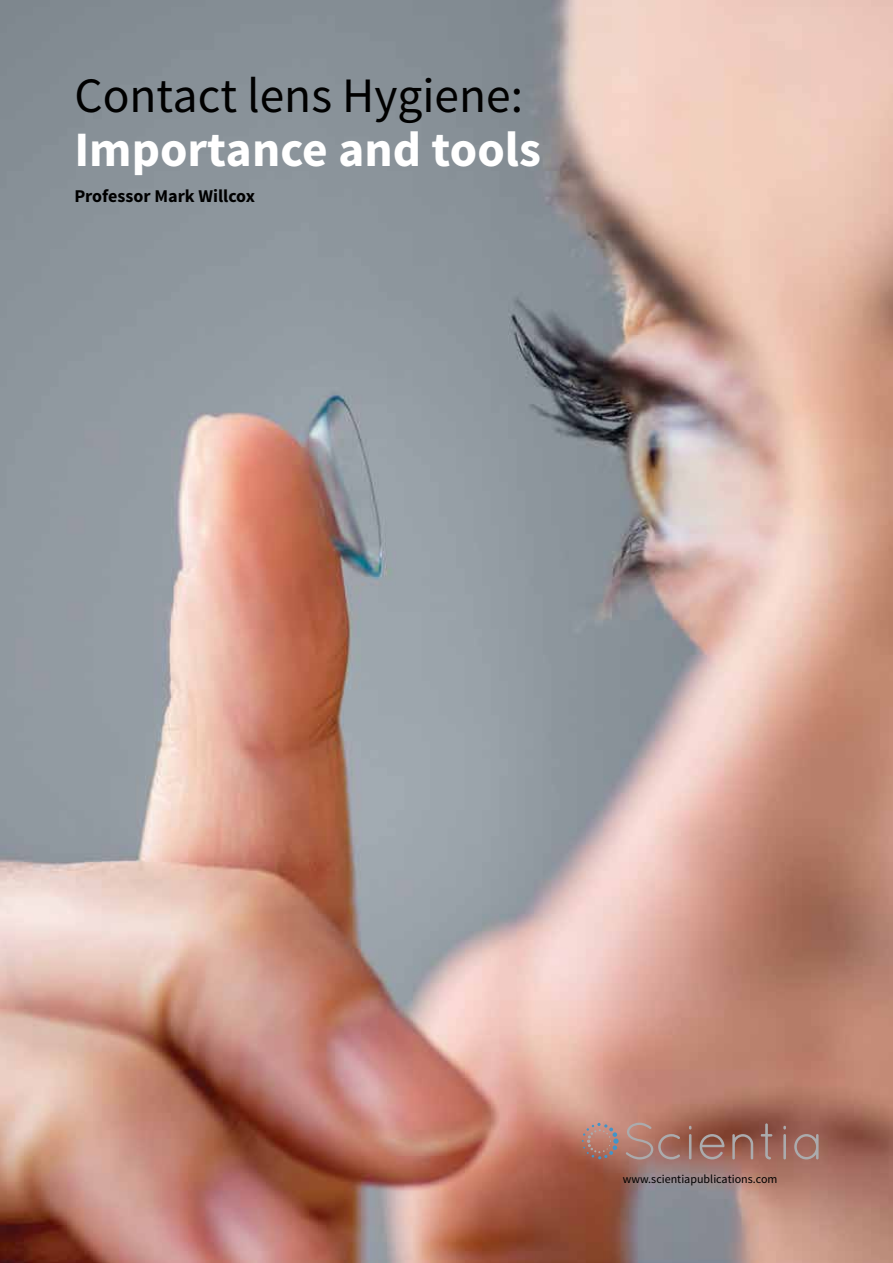
<style>
.page{position:relative;width:893px;height:1263px;background:#fff}
.page>*{position:absolute;margin:0;border:0;box-sizing:border-box;transform-origin:0 0}
.t1{font:49.5px "Source Sans Pro";color:#000}
.t2{font:700 49.5px "Source Sans Pro";color:#fff}
.t3{font:700 18px "Source Sans Pro";color:#000}
.t4{font:12px "Source Sans Pro";color:#000}
</style>
<div class="page">
<img style="left:0;top:0;width:893px;height:1263px">
<svg style="left:582px;top:1123px;width:37px;height:36px"></svg>
<svg style="left:626px;top:1123px;width:54px;height:36px"></svg>
<hr style="left:689px;top:1134px;width:2px;height:25px;background:#ababad">
<svg style="left:700px;top:1134px;width:24px;height:25px"></svg>
<svg style="left:732px;top:1134px;width:21px;height:25px"></svg>
<svg style="left:761px;top:1123px;width:11px;height:36px"></svg>
<hr style="left:783px;top:1134px;width:3px;height:25px;background:#ababad">
<svg style="left:794px;top:1134px;width:25px;height:25px"></svg>
<h1 class="t1" style="left:74px;top:64px;width:450px">Contact lens Hygiene:</h1>
<h1 class="t2" style="left:74px;top:117px;width:468px">Importance and tools</h1>
<h2 class="t3" style="left:74px;top:184px;width:182px">Professor Mark Willcox</h2>
<p class="t4" style="left:623px;top:1171px;width:156px">www.scientiapublications.com</p>
</div>
